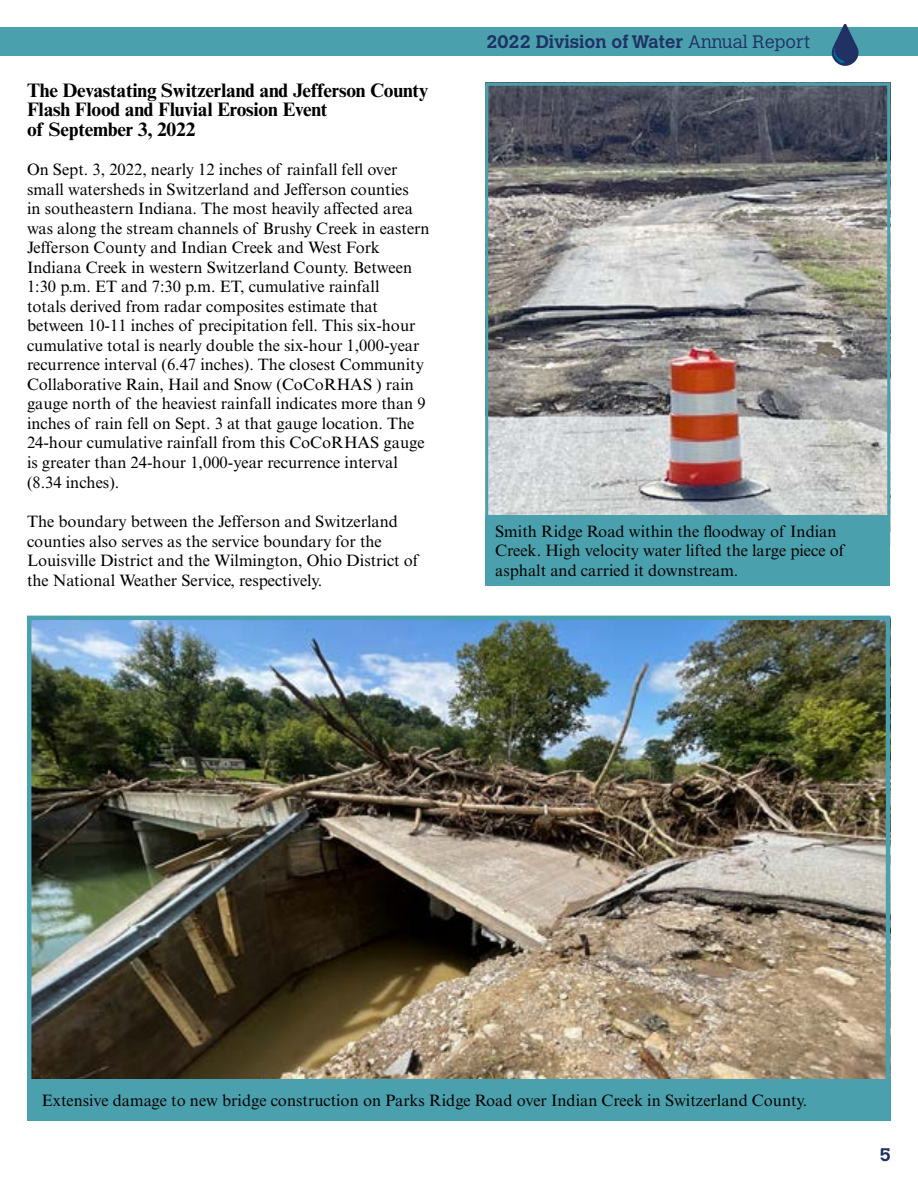
<style>
.page{position:relative;width:918px;height:1188px;background:#fff}
.page>*{position:absolute;margin:0;border:0;box-sizing:border-box;transform-origin:0 0}
.t1{font:700 19.5px/19.5px "Times New Roman MT Std";letter-spacing:-.01em;color:#000}
.t2{font:700 18px "Calvert MT Std";color:#203165}
.t3{font:16.5px/19.5px "Times New Roman MT Std";color:#000}
.s1{font-weight:300}
</style>
<div class="page">
<div style="left:0;top:27px;width:918px;height:28px;background:#4aa1ad"></div>
<svg style="left:831px;top:24px;width:28px;height:42px"></svg>
<img style="left:489px;top:87px;width:397px;height:428px">
<div style="left:485px;top:515px;width:405px;height:71px;background:#4aa1ad"></div>
<div style="left:485px;top:83px;width:405px;height:463px;border:3px solid #4aa1ad"></div>
<img style="left:32px;top:621px;width:853px;height:458px">
<div style="left:27px;top:616px;width:863px;height:468px;border:4px solid #4aa1ad"></div>
<div style="left:27px;top:1079px;width:863px;height:41px;background:#4aa1ad"></div>
<p class="t2" style="left:486px;top:30px;width:325px">2022 Division of Water <span class="s1">Annual Report</span></p>
<p class="t1" style="left:27px;top:80px;width:403px">The Devastating Switzerland and Jefferson County<br>Flash Flood and Fluvial Erosion Event<br>of September 3, 2022</p>
<p class="t3" style="left:27px;top:160px;width:404px">On Sept. 3, 2022, nearly 12 inches of rainfall fell over small watersheds in Switzerland and Jefferson counties<br>in southeastern Indiana. The most heavily affected area was along the stream channels of Brushy Creek in eastern Jefferson County and Indian Creek and West Fork Indiana Creek in western Switzerland County. Between</p>
<p class="t3" style="left:27px;top:277px;width:400px">1:30 p.m. ET and 7:30 p.m. ET, cumulative rainfall<br>totals derived from radar composites estimate that between 10-11 inches of precipitation fell. This six-hour cumulative total is nearly double the six-hour 1,000-year recurrence interval (6.47 inches). The closest Community Collaborative Rain, Hail and Snow (CoCoRHAS ) rain gauge north of the heaviest rainfall indicates more than 9 inches of rain fell on Sept. 3 at that gauge location. The 24-hour cumulative rainfall from this CoCoRHAS gauge is greater than 24-hour 1,000-year recurrence interval</p>
<p class="t3" style="left:27px;top:472px;width:94px">(8.34 inches).</p>
<p class="t3" style="left:27px;top:512px;width:394px">The boundary between the Jefferson and Switzerland counties also serves as the service boundary for the Louisville District and the Wilmington, Ohio District of the National Weather Service, respectively.</p>
<p class="t3" style="left:495px;top:521px;width:352px">Smith Ridge Road within the foodway of Indian<br>Creek. High velocity water lifted the large piece of</p>
<p class="t3" style="left:495px;top:560px;width:245px">asphalt and carried it downstream.</p>
<p class="t3" style="left:42px;top:1090px;width:767px">Extensive damage to new bridge construction on Parks Ridge Road over Indian Creek in Switzerland County.</p>
<p class="t2" style="left:880px;top:1143px;width:13px">5</p>
</div>
